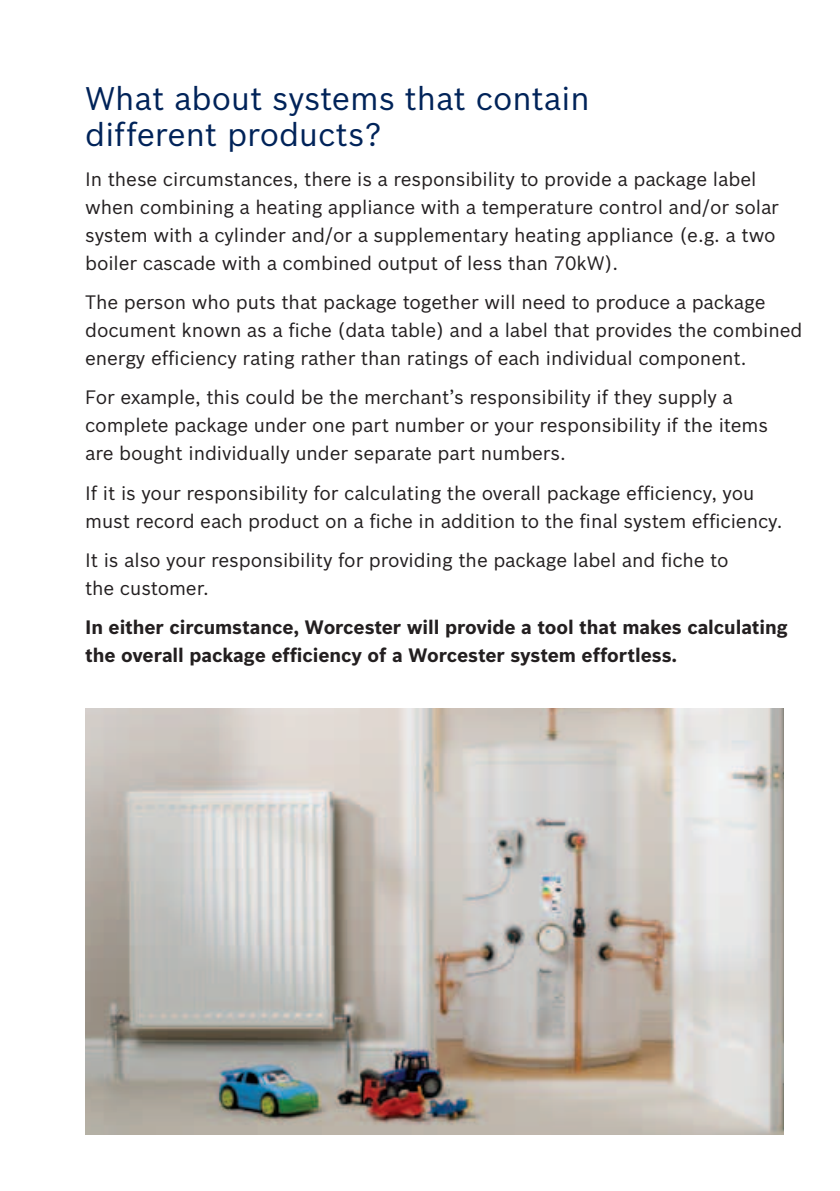
<style>
.page{position:relative;width:840px;height:1191px;background:#fff}
.page>*{position:absolute;margin:0;border:0;box-sizing:border-box;transform-origin:0 0}
.t1{font:32px/36px "Bosch Sans";color:#002359}
.t2{font:19px/28px "Bosch Sans";letter-spacing:-.005em;color:#231f20}
.t3{font:700 19px/28px "Bosch Sans";letter-spacing:-.005em;color:#231f20}
</style>
<div class="page">
<img style="left:85px;top:709px;width:697px;height:425px">
<h1 class="t1" style="left:85px;top:80px;width:506px">What about systems that contain different products?</h1>
<p class="t2" style="left:85px;top:164px;width:695px">In these circumstances, there is a responsibility to provide a package label when combining a heating appliance with a temperature control and/or solar system with a cylinder and/or a supplementary heating appliance (e.g. a two boiler cascade with a combined output of less than 70kW).</p>
<p class="t2" style="left:85px;top:288px;width:718px">The person who puts that package together will need to produce a package document known as a fiche (data table) and a label that provides the combined energy efficiency rating rather than ratings of each individual component.</p>
<p class="t2" style="left:85px;top:383px;width:684px">For example, this could be the merchant’s responsibility if they supply a complete package under one part number or your responsibility if the items are bought individually under separate part numbers.</p>
<p class="t2" style="left:85px;top:478px;width:698px">If it is your responsibility for calculating the overall package efficiency, you must record each product on a fiche in addition to the final system efficiency.</p>
<p class="t2" style="left:85px;top:546px;width:644px">It is also your responsibility for providing the package label and fiche to the customer.</p>
<p class="t3" style="left:85px;top:613px;width:703px">In either circumstance, Worcester will provide a tool that makes calculating the overall package efficiency of a Worcester system effortless.</p>
</div>
